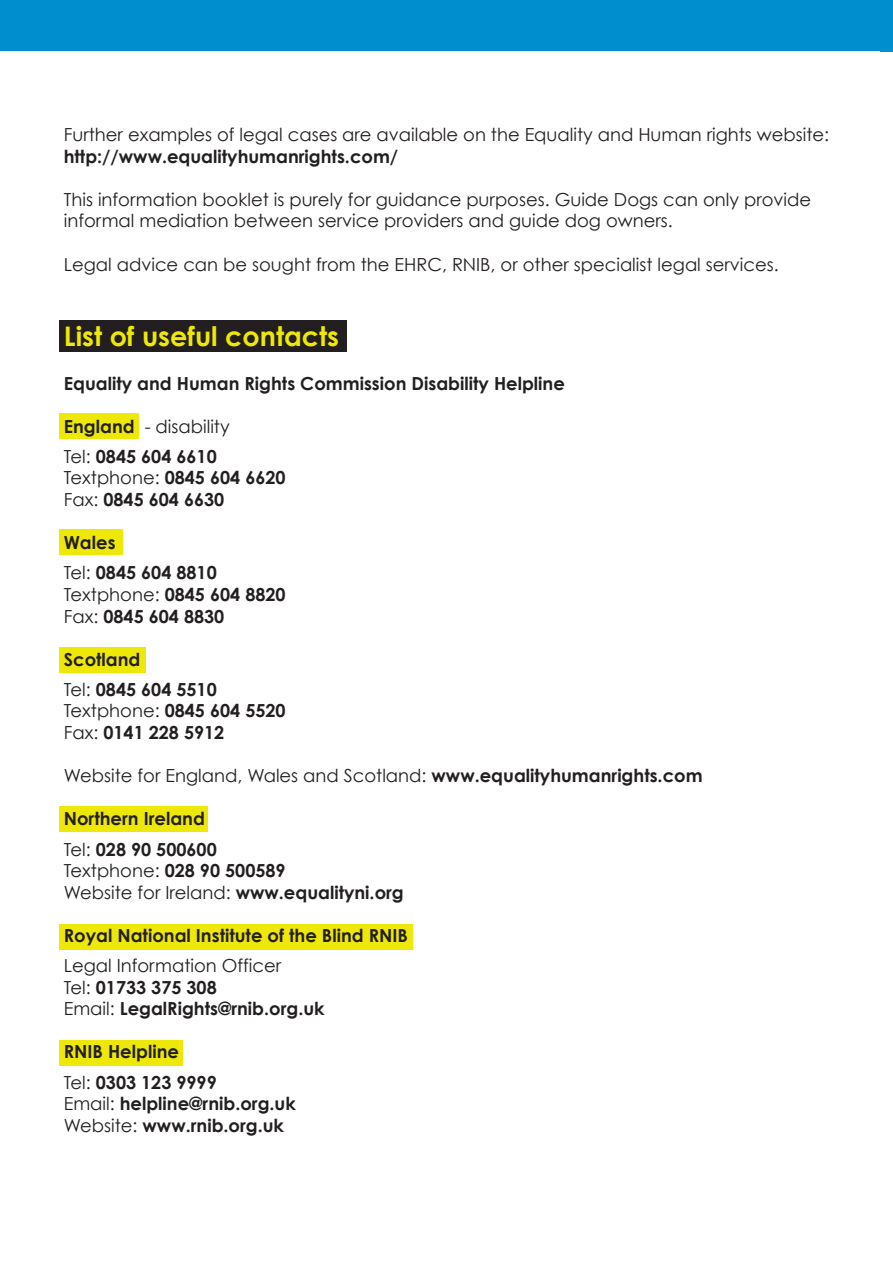
<style>
.page{position:relative;width:893px;height:1263px;background:#fff}
.page>*{position:absolute;margin:0;border:0;box-sizing:border-box;transform-origin:0 0}
.t1{font:700 27px "Century Gothic";color:#eee808}
.t2{font:700 18px/21.6px "Century Gothic";color:#231f20}
.t3{font:18px/21.6px "Century Gothic";color:#231f20}
.s1{font-weight:400}
.s2{font-weight:700}
</style>
<div class="page">
<div style="left:0;top:0;width:893px;height:51px;background:#008ece"></div>
<div style="left:59px;top:1040px;width:124px;height:26px;background:#eee808"></div>
<div style="left:59px;top:924px;width:353px;height:25px;background:#eee808"></div>
<div style="left:59px;top:806px;width:149px;height:26px;background:#eee808"></div>
<div style="left:59px;top:647px;width:86px;height:25px;background:#eee808"></div>
<div style="left:59px;top:529px;width:63px;height:26px;background:#eee808"></div>
<div style="left:59px;top:413px;width:80px;height:26px;background:#eee808"></div>
<div style="left:59px;top:320px;width:288px;height:32px;background:#231f20"></div>
<p class="t3" style="left:64px;top:124px;width:767px">Further examples of legal cases are available on the Equality and Human rights website:</p>
<p class="t2" style="left:64px;top:145px;width:336px">http://www.equalityhumanrights.com/</p>
<p class="t3" style="left:64px;top:188px;width:749px">This information booklet is purely for guidance purposes. Guide Dogs can only provide informal mediation between service providers and guide dog owners.</p>
<p class="t3" style="left:64px;top:253px;width:717px">Legal advice can be sought from the EHRC, RNIB, or other specialist legal services.</p>
<h1 class="t1" style="left:64px;top:319px;width:277px">List of useful contacts</h1>
<p class="t2" style="left:64px;top:372px;width:503px">Equality and Human Rights Commission Disability Helpline</p>
<p class="t2" style="left:64px;top:411px;width:167px;line-height:30.2px">England <span class="s1">- disability<br>Tel:</span> 0845 604 6610</p>
<p class="t2" style="left:64px;top:467px;width:223px"><span class="s1">Textphone:</span> 0845 604 6620<br><span class="s1">Fax:</span> 0845 604 6630</p>
<p class="t2" style="left:64px;top:527px;width:155px;line-height:30.2px">Wales<br><span class="s1">Tel:</span> 0845 604 8810</p>
<p class="t2" style="left:64px;top:583px;width:223px"><span class="s1">Textphone:</span> 0845 604 8820<br><span class="s1">Fax:</span> 0845 604 8830</p>
<p class="t2" style="left:64px;top:644px;width:155px;line-height:30.2px">Scotland<br><span class="s1">Tel:</span> 0845 604 5510</p>
<p class="t2" style="left:64px;top:700px;width:223px"><span class="s1">Textphone:</span> 0845 604 5520<br><span class="s1">Fax:</span> 0141 228 5912</p>
<p class="t3" style="left:64px;top:765px;width:640px">Website for England, Wales and Scotland: <span class="s2">www.equalityhumanrights.com</span></p>
<p class="t2" style="left:64px;top:803px;width:155px;line-height:30.2px">Northern Ireland<br><span class="s1">Tel:</span> 028 90 500600</p>
<p class="t2" style="left:64px;top:859px;width:342px"><span class="s1">Textphone:</span> 028 90 500589<br><span class="s1">Website for Ireland:</span> www.equalityni.org</p>
<p class="t2" style="left:64px;top:924px;width:346px">Royal National Institute of the Blind RNIB</p>
<p class="t2" style="left:64px;top:954px;width:262px"><span class="s1">Legal Information Officer<br>Tel:</span> 01733 375 308<br><span class="s1">Email:</span> LegalRights@rnib.org.uk</p>
<p class="t2" style="left:64px;top:1036px;width:155px;line-height:30.2px">RNIB Helpline<br><span class="s1">Tel:</span> 0303 123 9999</p>
<p class="t2" style="left:64px;top:1092px;width:234px"><span class="s1">Email:</span> helpline@rnib.org.uk<br><span class="s1">Website:</span> www.rnib.org.uk</p>
</div>
